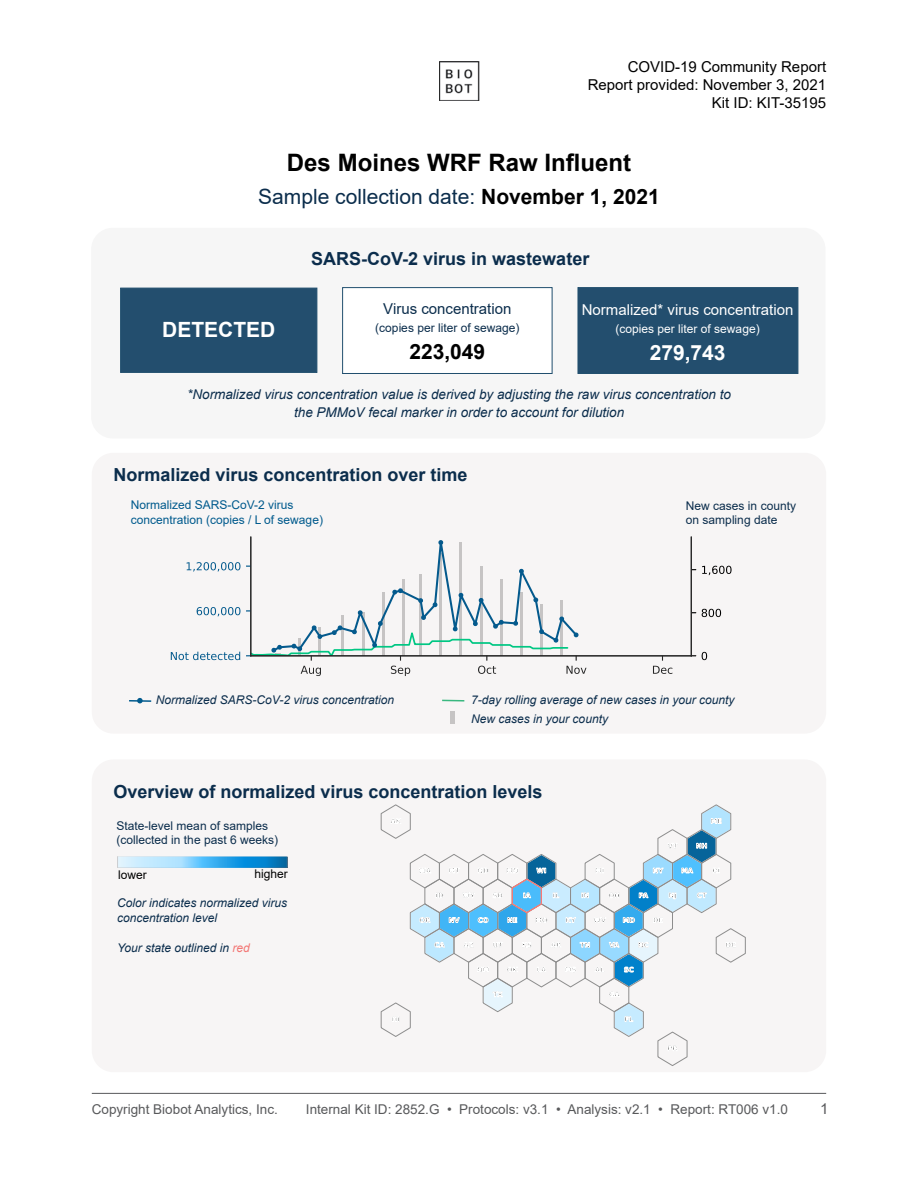
<style>
.page{position:relative;width:918px;height:1188px;background:#fff}
.page>*{position:absolute;margin:0;border:0;box-sizing:border-box;transform-origin:0 0}
.t1{font:700 24px "Arial";color:#000}
.t2{font:21px "Arial";color:#0b2d4c}
.t3{font:700 21px "Arial";color:#fff}
.t4{font:700 21px "Arial";color:#000}
.t5{font:700 18px "Arial";color:#0b2d4c}
.t6{font:15px/18px "Arial";color:#000;text-align:right}
.t7{font:15px "Arial";color:#fff}
.t8{font:15px "Arial";color:#0b2d4c}
.t9{font:15px "Arial";color:#58595b}
.t10{font:italic 13.5px/18px "Arial";color:#0b2d4c;text-align:center}
.t11{font:13.5px "Arial";color:#58595b}
.t12{font:italic 12px/15px "Arial";color:#0b2d4c}
.t13{font:12px/14.4px "Arial";color:#0b2d4c}
.t14{font:12px/14.4px "Arial";color:#005a8d}
.t15{font:12px "Arial";color:#fff}
.t16{font:12px "Arial";color:#000}
.s1{font-weight:700;color:#000}
.s2{color:#f37775}
</style>
<div class="page">
<img style="left:439px;top:61px;width:40px;height:40px">
<hr style="left:92px;top:1093px;width:734px;height:1px;background:#58595b">
<div style="left:92px;top:759px;width:734px;height:313px;background:#f7f5f5;border-radius:22px"></div>
<div style="left:92px;top:141px;width:734px;height:86px;border:1px solid #fff;border-radius:22px"></div>
<div style="left:91px;top:228px;width:735px;height:210px;background:#f6f6f6;border-radius:22px"></div>
<div style="left:92px;top:453px;width:734px;height:281px;background:#f7f5f5;border-radius:22px"></div>
<svg style="left:702px;top:652px;width:5px;height:8px"></svg>
<svg style="left:702px;top:609px;width:19px;height:8px"></svg>
<svg style="left:702px;top:566px;width:30px;height:9px"></svg>
<svg style="left:653px;top:656px;width:19px;height:18px"></svg>
<svg style="left:171px;top:652px;width:69px;height:8px"></svg>
<svg style="left:197px;top:607px;width:43px;height:9px"></svg>
<svg style="left:187px;top:562px;width:53px;height:10px"></svg>
<svg style="left:246px;top:536px;width:341px;height:140px"></svg>
<hr style="left:250px;top:537px;width:1px;height:119px;background:#262626">
<hr style="left:691px;top:537px;width:1px;height:119px;background:#262626">
<hr style="left:251px;top:655px;width:440px;height:1px;background:#262626">
<hr style="left:129px;top:700px;width:22px;height:2px;background:#005a8d">
<svg style="left:137px;top:698px;width:6px;height:5px"></svg>
<hr style="left:442px;top:700px;width:22px;height:2px;background:#3ab880">
<hr style="left:451px;top:712px;width:4px;height:12px;background:#c6c4c4">
<img style="left:118px;top:857px;width:169px;height:11px">
<svg style="left:380px;top:804px;width:366px;height:262px"></svg>
<div style="left:578px;top:287px;width:220px;height:87px;background:#234e6e"></div>
<div style="left:120px;top:288px;width:197px;height:85px;background:#234e6e"></div>
<div style="left:343px;top:288px;width:209px;height:85px;background:#fff"></div>
<div style="left:342px;top:287px;width:210px;height:87px;border:1px solid #214f6e"></div>
<p class="t6" style="left:588px;top:58px;width:240px">COVID-19 Community Report<br>Report provided: November 3, 2021<br>Kit ID: KIT-35195</p>
<h1 class="t1" style="left:287px;top:145px;width:346px">Des Moines WRF Raw Influent</h1>
<h2 class="t2" style="left:258px;top:182px;width:403px">Sample collection date: <span class="s1">November 1, 2021</span></h2>
<h2 class="t3" style="left:162px;top:314px;width:115px">DETECTED</h2>
<h3 class="t5" style="left:311px;top:246px;width:280px">SARS-CoV-2 virus in wastewater</h3>
<p class="t8" style="left:383px;top:298px;width:130px">Virus concentration</p>
<p class="t13" style="left:375px;top:320px;width:146px">(copies per liter of sewage)</p>
<h2 class="t4" style="left:409px;top:336px;width:77px">223,049</h2>
<p class="t7" style="left:582px;top:299px;width:213px">Normalized* virus concentration</p>
<p class="t15" style="left:616px;top:321px;width:146px">(copies per liter of sewage)</p>
<h2 class="t3" style="left:650px;top:338px;width:77px">279,743</h2>
<p class="t10" style="left:187px;top:386px;width:545px">*Normalized virus concentration value is derived by adjusting the raw virus concentration to the PMMoV fecal marker in order to account for dilution</p>
<h3 class="t5" style="left:113px;top:461px;width:356px">Normalized virus concentration over time</h3>
<p class="t14" style="left:131px;top:498px;width:194px">Normalized SARS-CoV-2 virus concentration (copies / L of sewage)</p>
<p class="t13" style="left:686px;top:498px;width:112px">New cases in county on sampling date</p>
<p class="t12" style="left:156px;top:693px;width:240px">Normalized SARS-CoV-2 virus concentration</p>
<p class="t12" style="left:471px;top:692px;width:265px">7-day rolling average of new cases in your county</p>
<p class="t12" style="left:471px;top:711px;width:138px">New cases in your county</p>
<h3 class="t5" style="left:113px;top:779px;width:431px">Overview of normalized virus concentration levels</h3>
<p class="t13" style="left:117px;top:818px;width:163px">State-level mean of samples (collected in the past 6 weeks)</p>
<p class="t16" style="left:118px;top:866px;width:30px">lower</p>
<p class="t16" style="left:254px;top:866px;width:35px">higher</p>
<p class="t12" style="left:117px;top:896px;width:172px">Color indicates normalized virus concentration level</p>
<p class="t12" style="left:117px;top:941px;width:134px">Your state outlined in <span class="s2">red</span></p>
<p class="t11" style="left:92px;top:1100px;width:188px">Copyright Biobot Analytics, Inc.</p>
<p class="t11" style="left:306px;top:1100px;width:484px">Internal Kit ID: 2852.G • Protocols: v3.1 • Analysis: v2.1 • Report: RT006 v1.0</p>
<p class="t9" style="left:820px;top:1099px;width:10px">1</p>
</div>
